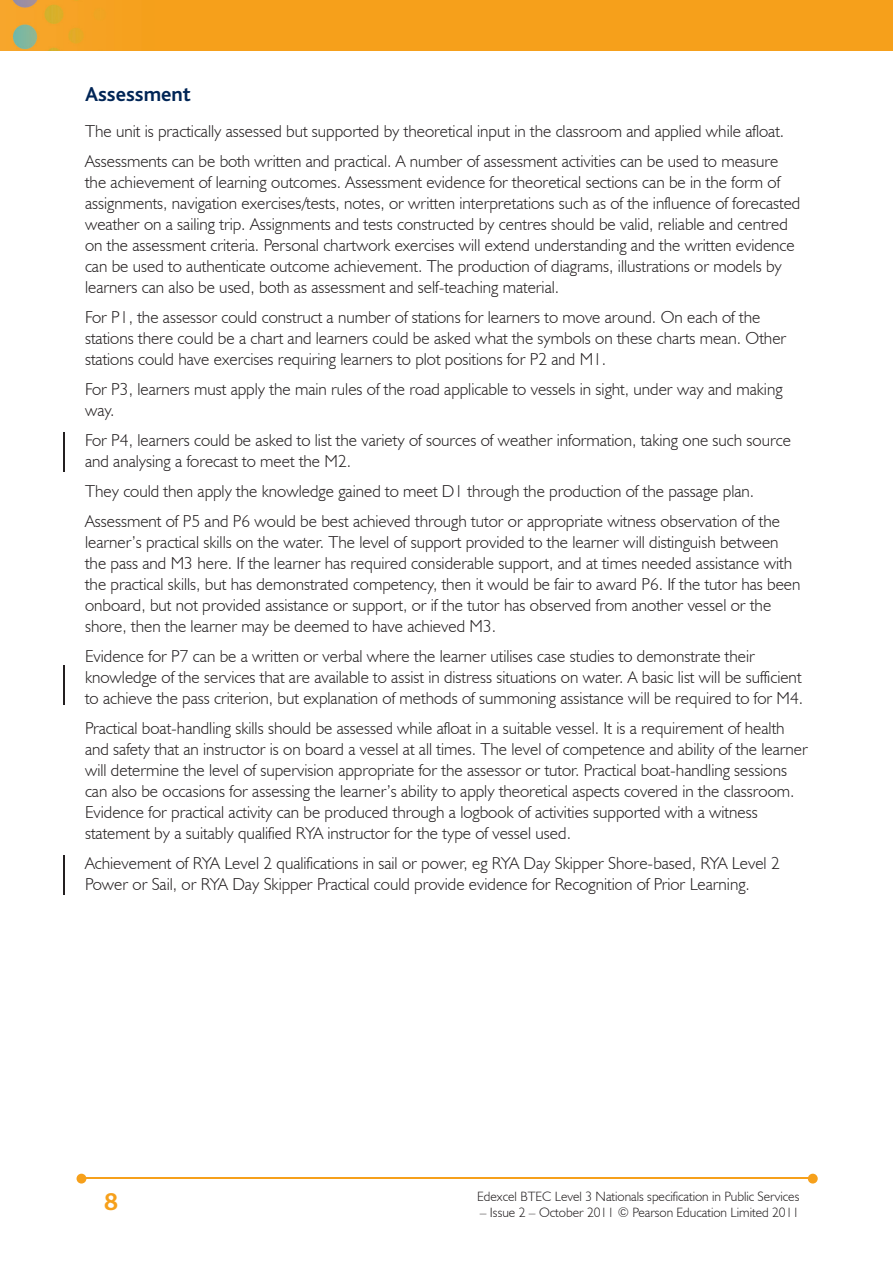
<style>
.page{position:relative;width:893px;height:1263px;background:#fff}
.page>*{position:absolute;margin:0;border:0;box-sizing:border-box;transform-origin:0 0}
.t1{font:700 25.5px "Bliss";color:#f6a01b}
.t2{font:700 21px "Bliss";color:#002556}
.t3{font:300 17.25px/21px "Humanist 521 BT";color:#231f20}
.t4{font:300 13.5px "Humanist 521 BT";color:#231f20}
</style>
<div class="page">
<img style="left:0;top:0;width:893px;height:51px">
<hr style="left:82px;top:1178px;width:728px;height:1px;background:#f6a01b">
<svg style="left:808px;top:1174px;width:10px;height:9px"></svg>
<svg style="left:77px;top:1174px;width:9px;height:9px"></svg>
<hr style="left:63px;top:855px;width:2px;height:40px;background:#231f20">
<hr style="left:63px;top:665px;width:2px;height:40px;background:#231f20">
<hr style="left:63px;top:433px;width:2px;height:39px;background:#231f20">
<p class="t2" style="left:85px;top:83px;width:107px">Assessment</p>
<p class="t3" style="left:85px;top:116px;width:701px;line-height:30px">The unit is practically assessed but supported by theoretical input in the classroom and applied while afloat.<br>Assessments can be both written and practical. A number of assessment activities can be used to measure</p>
<p class="t3" style="left:85px;top:172px;width:717px">the achievement of learning outcomes. Assessment evidence for theoretical sections can be in the form of assignments, navigation exercises/tests, notes, or written interpretations such as of the influence of forecasted weather on a sailing trip. Assignments and tests constructed by centres should be valid, reliable and centred on the assessment criteria. Personal chartwork exercises will extend understanding and the written evidence can be used to authenticate outcome achievement. The production of diagrams, illustrations or models by learners can also be used, both as assessment and self-teaching material.</p>
<p class="t3" style="left:85px;top:306px;width:703px">For P1, the assessor could construct a number of stations for learners to move around. On each of the stations there could be a chart and learners could be asked what the symbols on these charts mean. Other stations could have exercises requiring learners to plot positions for P2 and M1.</p>
<p class="t3" style="left:85px;top:378px;width:699px">For P3, learners must apply the main rules of the road applicable to vessels in sight, under way and making way.</p>
<p class="t3" style="left:85px;top:429px;width:707px">For P4, learners could be asked to list the variety of sources of weather information, taking one such source and analysing a forecast to meet the M2.</p>
<p class="t3" style="left:85px;top:476px;width:696px;line-height:30px">They could then apply the knowledge gained to meet D1 through the production of the passage plan.<br>Assessment of P5 and P6 would be best achieved through tutor or appropriate witness observation of the</p>
<p class="t3" style="left:85px;top:531px;width:717px">learner’s practical skills on the water. The level of support provided to the learner will distinguish between the pass and M3 here. If the learner has required considerable support, and at times needed assistance with the practical skills, but has demonstrated competency, then it would be fair to award P6. If the tutor has been onboard, but not provided assistance or support, or if the tutor has observed from another vessel or the shore, then the learner may be deemed to have achieved M3.</p>
<p class="t3" style="left:85px;top:645px;width:720px">Evidence for P7 can be a written or verbal where the learner utilises case studies to demonstrate their knowledge of the services that are available to assist in distress situations on water. A basic list will be sufficient to achieve the pass criterion, but explanation of methods of summoning assistance will be required to for M4.</p>
<p class="t3" style="left:85px;top:717px;width:724px">Practical boat-handling skills should be assessed while afloat in a suitable vessel. It is a requirement of health and safety that an instructor is on board a vessel at all times. The level of competence and ability of the learner will determine the level of supervision appropriate for the assessor or tutor. Practical boat-handling sessions can also be occasions for assessing the learner’s ability to apply theoretical aspects covered in the classroom.<br>Evidence for practical activity can be produced through a logbook of activities supported with a witness statement by a suitably qualified RYA instructor for the type of vessel used.</p>
<p class="t3" style="left:85px;top:852px;width:696px">Achievement of RYA Level 2 qualifications in sail or power, eg RYA Day Skipper Shore-based, RYA Level 2<br>Power or Sail, or RYA Day Skipper Practical could provide evidence for Recognition of Prior Learning.</p>
<h1 class="t1" style="left:104px;top:1188px;width:15px">8</h1>
<p class="t4" style="left:477px;top:1188px;width:324px">Edexcel BTEC Level 3 Nationals specification in Public Services</p>
<p class="t4" style="left:480px;top:1204px;width:321px">– Issue 2 – October 2011 © Pearson Education Limited 2011</p>
</div>
